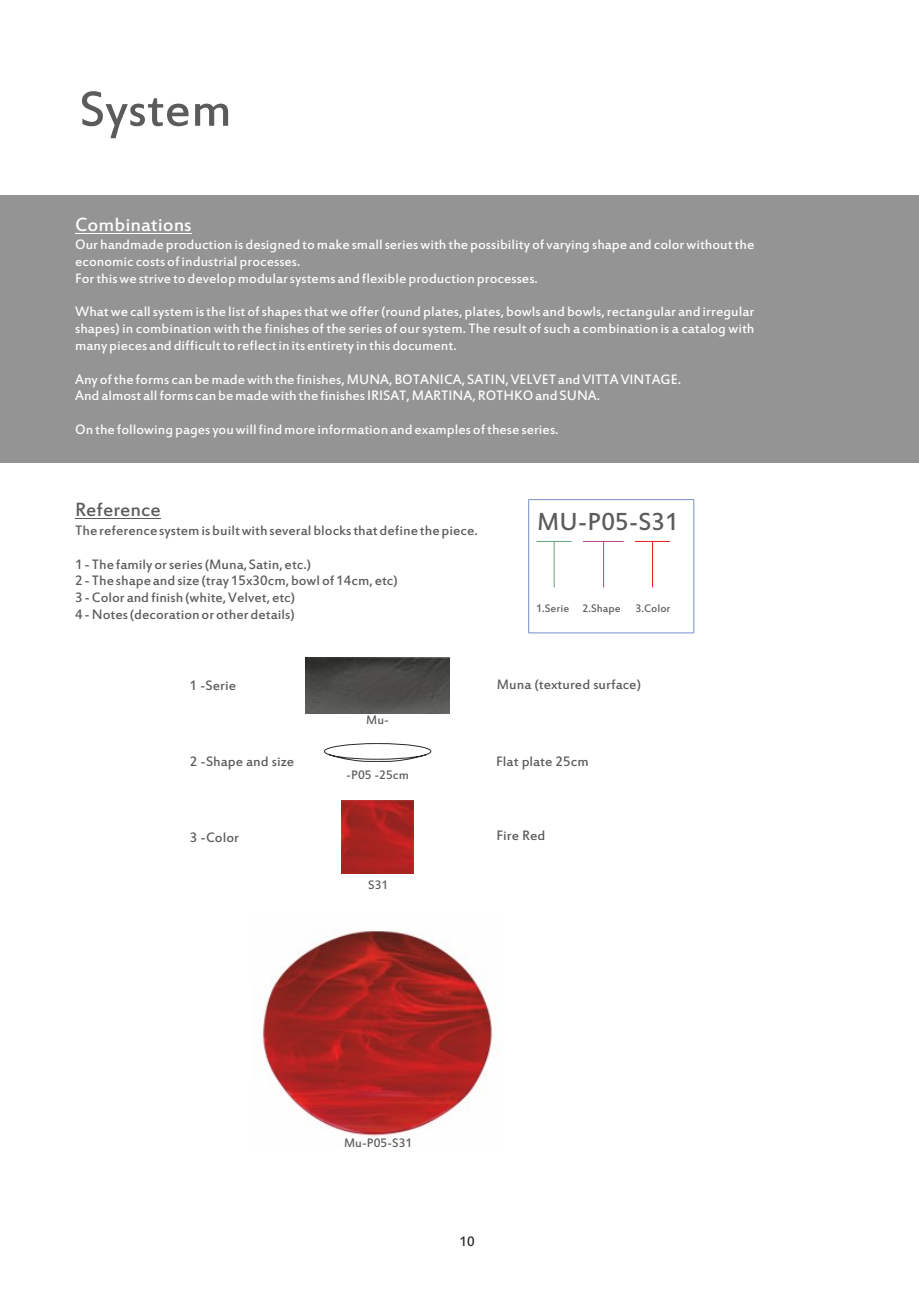
<style>
.page{position:relative;width:919px;height:1289px;background:#fff}
.page>*{position:absolute;margin:0;border:0;box-sizing:border-box;transform-origin:0 0}
.t1{font:54px "Estrangelo Edessa";color:#5b5b5b}
.t2{font:27px "Estrangelo Edessa";color:#5b5b5b}
.t3{font:21px "Estrangelo Edessa";color:#fefefe}
.t4{font:21px "Estrangelo Edessa";color:#5b5b5b}
.t5{font:15px/16.8px "Estrangelo Edessa";color:#fefefe;text-align:justify}
.t6{font:15px "Estrangelo Edessa";color:#5b5b5b}
.t7{font:15px "Estrangelo Edessa";color:#2b2a29}
.t8{font:13.5px "Estrangelo Edessa";color:#5b5b5b}
.t9{font:12px "Estrangelo Edessa";color:#5b5b5b}
</style>
<div class="page">
<hr style="left:528px;top:499px;width:1px;height:134px;background:#7690c9">
<hr style="left:693px;top:499px;width:1px;height:134px;background:#7690c9">
<hr style="left:528px;top:632px;width:165px;height:1px;background:#7690c9">
<hr style="left:528px;top:499px;width:165px;height:1px;background:#7690c9">
<hr style="left:554px;top:541px;width:1px;height:46px;background:#61a375">
<hr style="left:536px;top:541px;width:35px;height:1px;background:#61a375">
<hr style="left:603px;top:541px;width:1px;height:46px;background:#ae4a84">
<hr style="left:583px;top:541px;width:40px;height:1px;background:#ae4a84">
<hr style="left:652px;top:541px;width:1px;height:46px;background:#e31e24">
<hr style="left:634px;top:541px;width:36px;height:1px;background:#e31e24">
<hr style="left:75px;top:518px;width:86px;height:1px;background:#5b5b5b">
<img style="left:262px;top:930px;width:231px;height:206px">
<img style="left:341px;top:800px;width:73px;height:73px">
<svg style="left:324px;top:743px;width:107px;height:18px"></svg>
<img style="left:305px;top:658px;width:144px;height:55px">
<div style="left:0;top:195px;width:918px;height:267px;background:#959494"></div>
<hr style="left:75px;top:232px;width:117px;height:1px;background:#fefefe">
<h1 class="t1" style="left:79px;top:88px;width:154px">System</h1>
<h3 class="t3" style="left:75px;top:216px;width:118px">Combinations</h3>
<p class="t5" style="left:75px;top:238px;width:680px;text-align:left">Our handmade production is designed to make small series with the possibility of varying shape and color without the economic costs of industrial processes.<br>For this we strive to develop modular systems and flexible production processes.</p>
<p class="t5" style="left:75px;top:305px;width:680px">What we call system is the list of shapes that we offer (round plates, plates, bowls and bowls, rectangular and irregular shapes) in combination with the finishes of the series of our system. The result of such a combination is a catalog with many pieces and difficult to reflect in its entirety in this document.</p>
<p class="t5" style="left:75px;top:372px;width:607px">Any of the forms can be made with the finishes, MUNA, BOTANICA, SATIN, VELVET and VITTA VINTAGE.</p>
<p class="t5" style="left:75px;top:422px;width:485px">On the following pages you will find more information and examples of these series.</p>
<p class="t5" style="left:75px;top:389px;width:526px">And almost all forms can be made with the finishes IRISAT, MARTINA, ROTHKO and SUNA.</p>
<h3 class="t4" style="left:75px;top:501px;width:87px">Reference</h3>
<p class="t6" style="left:75px;top:524px;width:404px">The reference system is built with several blocks that define the piece.</p>
<p class="t6" style="left:75px;top:558px;width:237px">1 - The family or series (Muna, Satin, etc.)</p>
<p class="t6" style="left:75px;top:591px;width:221px">3 - Color and finish (white, Velvet, etc)</p>
<p class="t6" style="left:75px;top:575px;width:324px">2 - The shape and size (tray 15x30cm, bowl of 14cm, etc)</p>
<p class="t6" style="left:75px;top:608px;width:221px">4 - Notes (decoration or other details)</p>
<h2 class="t2" style="left:537px;top:511px;width:143px">MU-P05-S31</h2>
<p class="t9" style="left:536px;top:603px;width:136px">1.Serie 2.Shape 3.Color</p>
<p class="t6" style="left:189px;top:679px;width:48px">1 -Serie</p>
<p class="t8" style="left:366px;top:714px;width:24px">Mu-</p>
<p class="t6" style="left:496px;top:678px;width:146px">Muna (textured surface)</p>
<p class="t6" style="left:190px;top:755px;width:106px">2 -Shape and size</p>
<p class="t6" style="left:496px;top:755px;width:94px">Flat plate 25cm</p>
<p class="t8" style="left:346px;top:769px;width:64px">-P05 -25cm</p>
<p class="t6" style="left:190px;top:831px;width:51px">3 -Color</p>
<p class="t6" style="left:496px;top:829px;width:51px">Fire Red</p>
<p class="t8" style="left:368px;top:879px;width:22px">S31</p>
<p class="t8" style="left:344px;top:1137px;width:70px">Mu-P05-S31</p>
<p class="t7" style="left:459px;top:1235px;width:17px">10</p>
</div>
